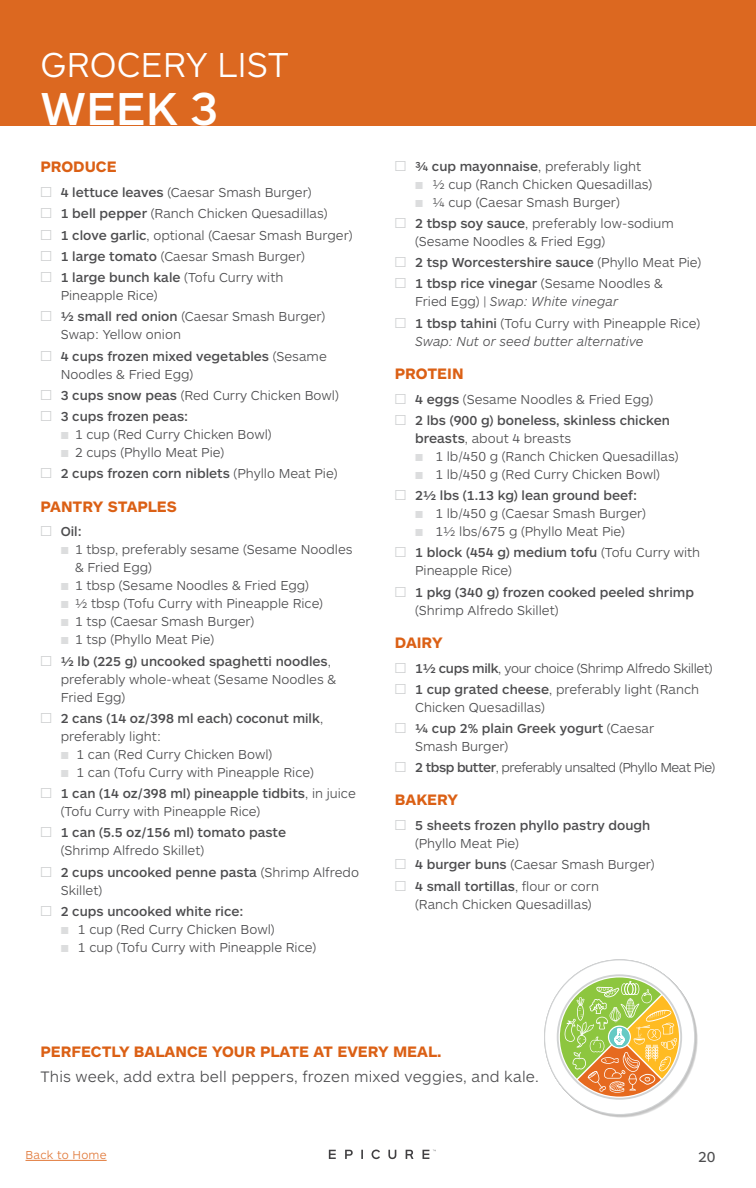
<style>
.page{position:relative;width:756px;height:1188px;background:#fff}
.page>*{position:absolute;margin:0;border:0;box-sizing:border-box;transform-origin:0 0}
.t1{font:500 48px "ARS Maquette Pro";color:#fff}
.t2{font:300 36px "ARS Maquette Pro";color:#fff}
.t3{font:700 15.75px "ARS Maquette Pro";color:#db6015}
.t4{font:300 15.75px "ARS Maquette Pro";letter-spacing:.01em;color:#4d4d4f}
.t5{font:15px "ARS Maquette Pro";color:#4d4d4f}
.t6{font:300 13.5px/18px "ARS Maquette Pro";color:#4d4d4f}
.t7{font:500 13.5px/18px "ARS Maquette Pro";color:#4d4d4f}
.t8{font:italic 300 13.5px/18px "ARS Maquette Pro";color:#4d4d4f}
.t9{font:300 13.5px "ARS Maquette Pro";letter-spacing:-.035em;color:#4d4d4f}
.t10{font:300 13.5px "ARS Maquette Pro";letter-spacing:-.025em;color:#4d4d4f}
.t11{font:300 12px "ARS Maquette Pro";letter-spacing:.02em;color:#e17838}
.s1{font-weight:400;font-size:15px;color:#cbcdce}
.s2{font-weight:500}
.s3{font-weight:300}
.s4{font-weight:500;font-size:10.5px;color:#dcddde}
.s5{font-size:10.5px;color:#dcddde}
.s6{font-style:italic}
.s7{font-weight:400;font-style:normal;font-size:15px;color:#cbcdce}
.s8{font-weight:500;font-style:normal}
.s9{font-style:normal}
</style>
<div class="page">
<div style="left:0;top:0;width:756px;height:125px;background:#dc6820"></div>
<svg style="left:544px;top:959px;width:154px;height:159px"></svg>
<svg style="left:329px;top:1150px;width:7px;height:9px"></svg>
<svg style="left:345px;top:1150px;width:8px;height:9px"></svg>
<svg style="left:361px;top:1150px;width:2px;height:9px"></svg>
<svg style="left:388px;top:1150px;width:8px;height:9px"></svg>
<svg style="left:406px;top:1150px;width:7px;height:9px"></svg>
<svg style="left:423px;top:1150px;width:13px;height:9px"></svg>
<svg style="left:372px;top:1150px;width:8px;height:9px"></svg>
<hr style="left:26px;top:1160px;width:81px;height:1px;background:#e17838">
<h2 class="t2" style="left:40px;top:42px;width:250px">GROCERY LIST</h2>
<h1 class="t1" style="left:40px;top:78px;width:179px">WEEK 3</h1>
<p class="t3" style="left:40px;top:157px;width:78px">PRODUCE</p>
<p class="t6" style="left:40px;top:183px;width:273px"><span class="s1">□</span> <span class="s2">4 lettuce leaves</span> (Caesar Smash Burger)</p>
<p class="t6" style="left:40px;top:204px;width:288px"><span class="s1">□</span> <span class="s2">1 bell pepper</span> (Ranch Chicken Quesadillas)</p>
<p class="t6" style="left:40px;top:225px;width:313px"><span class="s1">□</span> <span class="s2">1 clove garlic</span>, optional (Caesar Smash Burger)</p>
<p class="t6" style="left:40px;top:247px;width:266px"><span class="s1">□</span> <span class="s2">1 large tomato</span> (Caesar Smash Burger)</p>
<p class="t6" style="left:61px;top:268px;width:224px;text-indent:-20px"><span class="s1">□</span> <span class="s2">1 large bunch kale</span> (Tofu Curry with<br>Pineapple Rice)</p>
<p class="t6" style="left:61px;top:307px;width:266px;text-indent:-20px"><span class="s1">□</span> <span class="s2">½ small red onion</span> (Caesar Smash Burger)<br>Swap: Yellow onion</p>
<p class="t7" style="left:61px;top:346px;width:268px;text-indent:-20px"><span class="s1">□</span> 4 cups frozen mixed vegetables <span class="s3">(Sesame<br>Noodles &amp; Fried Egg)</span></p>
<p class="t6" style="left:40px;top:386px;width:300px"><span class="s1">□</span> <span class="s2">3 cups snow peas</span> (Red Curry Chicken Bowl)</p>
<p class="t7" style="left:40px;top:407px;width:149px"><span class="s1">□</span> 3 cups frozen peas:</p>
<p class="t6" style="left:61px;top:425px;width:213px"><span class="s4">■</span> 1 cup (Red Curry Chicken Bowl)</p>
<p class="t6" style="left:61px;top:443px;width:165px"><span class="s5">■</span> 2 cups (Phyllo Meat Pie)</p>
<p class="t7" style="left:40px;top:464px;width:298px"><span class="s1">□</span> 2 cups frozen corn niblets <span class="s3">(Phyllo Meat Pie)</span></p>
<p class="t3" style="left:40px;top:496px;width:138px">PANTRY STAPLES</p>
<p class="t7" style="left:40px;top:522px;width:43px"><span class="s1">□</span> Oil:</p>
<p class="t6" style="left:75px;top:540px;width:279px;text-indent:-14px"><span class="s4">■</span> 1 tbsp, preferably sesame (Sesame Noodles &amp; Fried Egg)</p>
<p class="t6" style="left:61px;top:576px;width:250px"><span class="s5">■</span> 1 tbsp (Sesame Noodles &amp; Fried Egg)</p>
<p class="t6" style="left:61px;top:594px;width:264px"><span class="s5">■</span> ½ tbsp (Tofu Curry with Pineapple Rice)</p>
<p class="t6" style="left:61px;top:612px;width:195px"><span class="s5">■</span> 1 tsp (Caesar Smash Burger)</p>
<p class="t6" style="left:61px;top:630px;width:155px"><span class="s5">■</span> 1 tsp (Phyllo Meat Pie)</p>
<p class="t6" style="left:61px;top:651px;width:277px;text-indent:-20px"><span class="s1">□</span> <span class="s2">½ lb (225 g) uncooked spaghetti noodles</span>, preferably whole-wheat (Sesame Noodles &amp;<br>Fried Egg)</p>
<p class="t7" style="left:61px;top:708px;width:264px;text-indent:-20px"><span class="s1">□</span> 2 cans (14 oz/398 ml each) coconut milk<span class="s3">, preferably light:</span></p>
<p class="t6" style="left:61px;top:745px;width:213px"><span class="s5">■</span> 1 can (Red Curry Chicken Bowl)</p>
<p class="t6" style="left:61px;top:763px;width:255px"><span class="s5">■</span> 1 can (Tofu Curry with Pineapple Rice)</p>
<p class="t6" style="left:61px;top:784px;width:297px;text-indent:-20px"><span class="s1">□</span> <span class="s2">1 can (14 oz/398 ml) pineapple tidbits</span>, in juice (Tofu Curry with Pineapple Rice)</p>
<p class="t7" style="left:61px;top:823px;width:227px;text-indent:-20px"><span class="s1">□</span> 1 can (5.5 oz/156 ml) tomato paste <span class="s3">(Shrimp Alfredo Skillet)</span></p>
<p class="t7" style="left:61px;top:862px;width:300px;text-indent:-20px"><span class="s1">□</span> 2 cups uncooked penne pasta <span class="s3">(Shrimp Alfredo<br>Skillet)</span></p>
<p class="t7" style="left:40px;top:901px;width:204px"><span class="s1">□</span> 2 cups uncooked white rice:</p>
<p class="t6" style="left:61px;top:919px;width:216px"><span class="s4">■</span> 1 cup (Red Curry Chicken Bowl)</p>
<p class="t6" style="left:61px;top:937px;width:257px"><span class="s5">■</span> 1 cup (Tofu Curry with Pineapple Rice)</p>
<p class="t6" style="left:395px;top:156px;width:248px"><span class="s1">□</span> <span class="s2">¾ cup mayonnaise</span>, preferably light</p>
<p class="t6" style="left:415px;top:174px;width:239px"><span class="s5">■</span> ½ cup (Ranch Chicken Quesadillas)</p>
<p class="t6" style="left:415px;top:192px;width:206px"><span class="s5">■</span> ¼ cup (Caesar Smash Burger)</p>
<p class="t6" style="left:415px;top:214px;width:260px;text-indent:-20px"><span class="s1">□</span> <span class="s2">2 tbsp soy sauce</span>, preferably low-sodium (Sesame Noodles &amp; Fried Egg)</p>
<p class="t7" style="left:395px;top:253px;width:308px"><span class="s1">□</span> 2 tsp Worcestershire sauce <span class="s3">(Phyllo Meat Pie)</span></p>
<p class="t6" style="left:415px;top:274px;width:249px;text-indent:-20px"><span class="s1">□</span> <span class="s2">1 tbsp rice vinegar</span> (Sesame Noodles &amp;<br>Fried Egg) | <span class="s6">Swap: White vinegar</span></p>
<p class="t8" style="left:415px;top:313px;width:287px;text-indent:-20px"><span class="s7">□</span> <span class="s8">1 tbsp tahini</span> <span class="s9">(Tofu Curry with Pineapple Rice)<br></span>Swap: Nut or seed butter alternative</p>
<p class="t3" style="left:395px;top:363px;width:70px">PROTEIN</p>
<p class="t6" style="left:395px;top:389px;width:260px"><span class="s1">□</span> <span class="s2">4 eggs</span> (Sesame Noodles &amp; Fried Egg)</p>
<p class="t7" style="left:415px;top:410px;width:256px;text-indent:-20px"><span class="s1">□</span> 2 lbs (900 g) boneless, skinless chicken breasts<span class="s3">, about 4 breasts</span></p>
<p class="t6" style="left:415px;top:447px;width:265px"><span class="s5">■</span> 1 lb/450 g (Ranch Chicken Quesadillas)</p>
<p class="t6" style="left:415px;top:465px;width:246px"><span class="s5">■</span> 1 lb/450 g (Red Curry Chicken Bowl)</p>
<p class="t7" style="left:395px;top:486px;width:244px"><span class="s1">□</span> 2½ lbs (1.13 kg) lean ground beef:</p>
<p class="t6" style="left:415px;top:504px;width:232px"><span class="s5">■</span> 1 lb/450 g (Caesar Smash Burger)</p>
<p class="t6" style="left:415px;top:522px;width:211px"><span class="s5">■</span> 1½ lbs/675 g (Phyllo Meat Pie)</p>
<p class="t6" style="left:415px;top:543px;width:287px;text-indent:-20px"><span class="s1">□</span> <span class="s2">1 block (454 g) medium tofu</span> (Tofu Curry with<br>Pineapple Rice)</p>
<p class="t7" style="left:415px;top:582px;width:280px;text-indent:-20px"><span class="s1">□</span> 1 pkg (340 g) frozen cooked peeled shrimp <span class="s3">(Shrimp Alfredo Skillet)</span></p>
<p class="t3" style="left:395px;top:632px;width:49px">DAIRY</p>
<p class="t10" style="left:395px;top:659px;width:319px"><span class="s1">□</span> <span class="s2">1½ cups milk</span>, your choice (Shrimp Alfredo Skillet)</p>
<p class="t6" style="left:415px;top:679px;width:286px;text-indent:-20px"><span class="s1">□</span> <span class="s2">1 cup grated cheese</span>, preferably light (Ranch<br>Chicken Quesadillas)</p>
<p class="t7" style="left:415px;top:719px;width:241px;text-indent:-20px"><span class="s1">□</span> ¼ cup 2% plain Greek yogurt <span class="s3">(Caesar<br>Smash Burger)</span></p>
<p class="t9" style="left:395px;top:759px;width:322px"><span class="s1">□</span> <span class="s2">2 tbsp butter</span>, preferably unsalted (Phyllo Meat Pie)</p>
<p class="t3" style="left:395px;top:790px;width:65px">BAKERY</p>
<p class="t7" style="left:415px;top:816px;width:237px;text-indent:-20px"><span class="s1">□</span> 5 sheets frozen phyllo pastry dough <span class="s3">(Phyllo Meat Pie)</span></p>
<p class="t6" style="left:395px;top:855px;width:261px"><span class="s1">□</span> <span class="s2">4 burger buns</span> (Caesar Smash Burger)</p>
<p class="t6" style="left:415px;top:876px;width:185px;text-indent:-20px"><span class="s1">□</span> <span class="s2">4 small tortillas</span>, flour or corn (Ranch Chicken Quesadillas)</p>
<p class="t3" style="left:40px;top:1041px;width:403px">PERFECTLY BALANCE YOUR PLATE AT EVERY MEAL.</p>
<p class="t4" style="left:40px;top:1067px;width:500px">This week, add extra bell peppers, frozen mixed veggies, and kale.</p>
<p class="t11" style="left:26px;top:1147px;width:83px">Back to Home</p>
<p class="t5" style="left:698px;top:1147px;width:19px">20</p>
</div>
